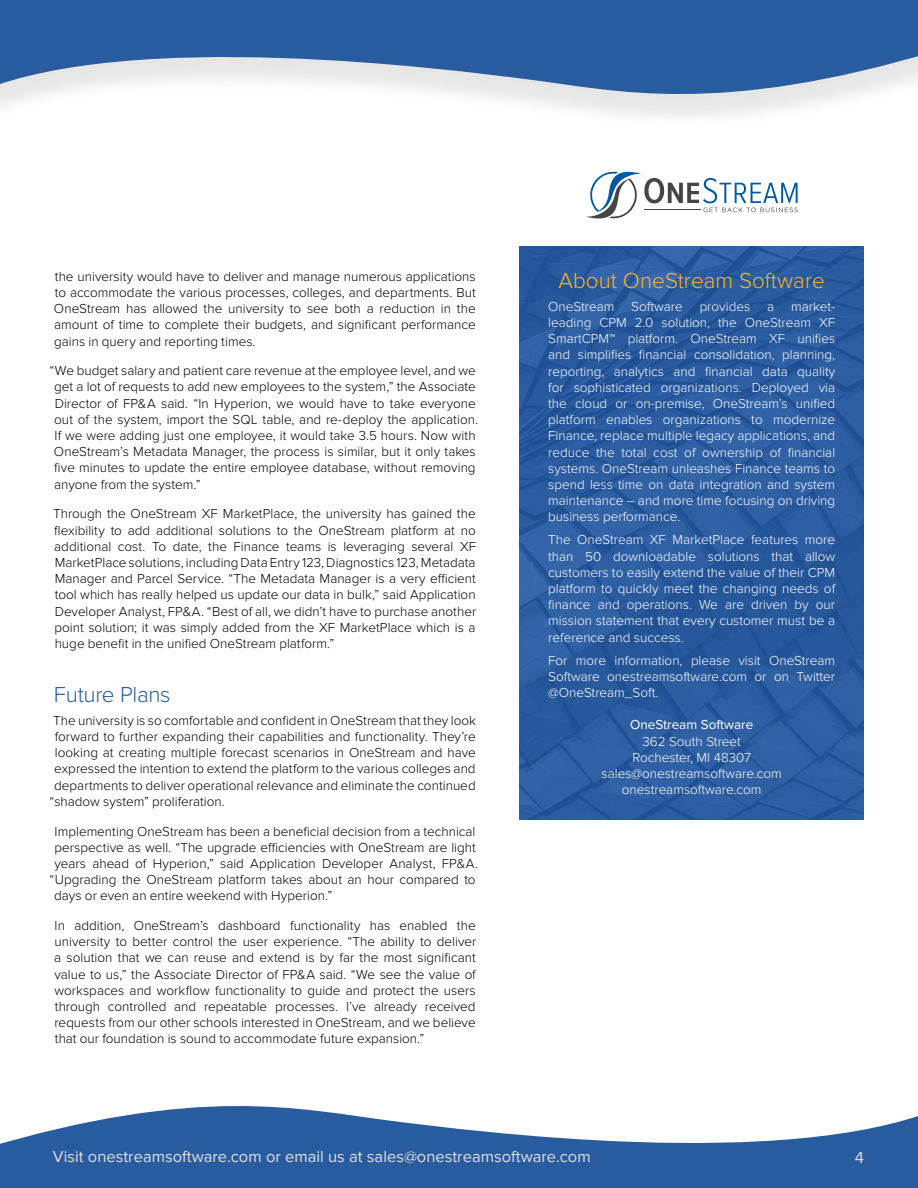
<style>
.page{position:relative;width:918px;height:1188px;background:#fff}
.page>*{position:absolute;margin:0;border:0;box-sizing:border-box;transform-origin:0 0}
.t1{font:300 22.5px "Proxima Nova";color:#fdb721}
.t2{font:300 22.5px "Proxima Nova";letter-spacing:-.015em;color:#285c9f}
.t3{font:16.5px "Proxima Nova";color:#e1dfdf}
.t4{font:300 13.5px/16.2px "Proxima Nova";color:#000;text-align:justify}
.t5{font:300 13.5px/16.2px "Proxima Nova";color:#fff;text-align:justify}
.t6{font:13.5px "Proxima Nova";color:#fff}
</style>
<div class="page">
<svg style="left:0;top:1106px;width:918px;height:82px;fill:#285c9f"></svg>
<img style="left:519px;top:246px;width:345px;height:573px">
<svg style="left:586px;top:172px;width:212px;height:47px"></svg>
<svg style="left:0;top:0;width:918px;height:116px;fill:#285c9f"></svg>
<p class="t4" style="left:54px;top:268px;width:423px">the university would have to deliver and manage numerous applications to accommodate the various processes, colleges, and departments. But OneStream has allowed the university to see both a reduction in the amount of time to complete their budgets, and significant performance gains in query and reporting times.</p>
<p class="t4" style="left:54px;top:363px;width:426px;text-align:left;text-indent:-4px">“We budget salary and patient care revenue at the employee level, and we get a lot of requests to add new employees to the system,” the Associate Director of FP&amp;A said. “In Hyperion, we would have to take everyone out of the system, import the SQL table, and re-deploy the application.<br>If we were adding just one employee, it would take 3.5 hours. Now with OneStream’s Metadata Manager, the process is similar, but it only takes five minutes to update the entire employee database, without removing anyone from the system.”</p>
<p class="t4" style="left:53px;top:506px;width:425px">Through the OneStream XF MarketPlace, the university has gained the flexibility to add additional solutions to the OneStream platform at no additional cost. To date, the Finance teams is leveraging several XF MarketPlace solutions, including Data Entry 123, Diagnostics 123, Metadata Manager and Parcel Service. “The Metadata Manager is a very efficient tool which has really helped us update our data in bulk,” said Application Developer Analyst, FP&amp;A. “Best of all, we didn’t have to purchase another point solution; it was simply added from the XF MarketPlace which is a huge benefit in the unified OneStream platform.”</p>
<h1 class="t2" style="left:54px;top:682px;width:118px">Future Plans</h1>
<p class="t4" style="left:53px;top:712px;width:424px">The university is so comfortable and confident in OneStream that they look</p>
<p class="t4" style="left:55px;top:729px;width:422px">forward to further expanding their capabilities and functionality. They’re</p>
<p class="t4" style="left:55px;top:745px;width:422px">looking at creating multiple forecast scenarios in OneStream and have</p>
<p class="t4" style="left:54px;top:761px;width:423px">expressed the intention to extend the platform to the various colleges and</p>
<p class="t4" style="left:54px;top:777px;width:423px">departments to deliver operational relevance and eliminate the continued</p>
<p class="t4" style="left:50px;top:793px;width:177px">“shadow system” proliferation.</p>
<p class="t4" style="left:55px;top:823px;width:422px">Implementing OneStream has been a beneficial decision from a technical</p>
<p class="t4" style="left:54px;top:839px;width:423px">perspective as well. “The upgrade efficiencies with OneStream are light</p>
<p class="t4" style="left:54px;top:856px;width:425px">years ahead of Hyperion,” said Application Developer Analyst, FP&amp;A.</p>
<p class="t4" style="left:50px;top:872px;width:428px">“Upgrading the OneStream platform takes about an hour compared to</p>
<p class="t4" style="left:54px;top:888px;width:280px">days or even an entire weekend with Hyperion.”</p>
<p class="t4" style="left:54px;top:918px;width:424px">In addition, OneStream’s dashboard functionality has enabled the university to better control the user experience. “The ability to deliver a solution that we can reuse and extend is by far the most significant value to us,” the Associate Director of FP&amp;A said. “We see the value of workspaces and workflow functionality to guide and protect the users through controlled and repeatable processes. I’ve already received requests from our other schools interested in OneStream, and we believe that our foundation is sound to accommodate future expansion.”</p>
<h1 class="t1" style="left:559px;top:267px;width:268px">About OneStream Software</h1>
<p class="t5" style="left:548px;top:298px;width:68px">OneStream</p>
<p class="t5" style="left:631px;top:298px;width:53px">Software</p>
<p class="t5" style="left:700px;top:298px;width:52px">provides</p>
<p class="t5" style="left:767px;top:298px;width:9px">a</p>
<p class="t5" style="left:548px;top:298px;width:289px;text-indent:243px">market&shy;leading CPM 2.0 solution, the OneStream XF SmartCPM™ platform. OneStream XF unifies and simplifies financial consolidation, planning, reporting, analytics and financial data quality for sophisticated organizations. Deployed via the cloud or on-premise, OneStream’s unified platform enables organizations to modernize Finance, replace multiple legacy applications, and reduce the total cost of ownership of financial systems. OneStream unleashes Finance teams to spend less time on data integration and system maintenance – and more time focusing on driving business performance.</p>
<p class="t5" style="left:548px;top:532px;width:289px">The OneStream XF MarketPlace features more than 50 downloadable solutions that allow customers to easily extend the value of their CPM platform to quickly meet the changing needs of finance and operations. We are driven by our mission statement that every customer must be a reference and success.</p>
<p class="t5" style="left:548px;top:652px;width:289px">For more information, please visit OneStream Software onestreamsoftware.com or on Twitter @OneStream_Soft.</p>
<p class="t6" style="left:630px;top:717px;width:125px">OneStream Software</p>
<p class="t5" style="left:602px;top:733px;width:182px;text-align:center">362 South Street<br>Rochester, MI 48307 sales@onestreamsoftware.com onestreamsoftware.com</p>
<p class="t3" style="left:53px;top:1147px;width:539px">Visit onestreamsoftware.com or email us at sales@onestreamsoftware.com</p>
<p class="t3" style="left:855px;top:1148px;width:11px">4</p>
</div>
